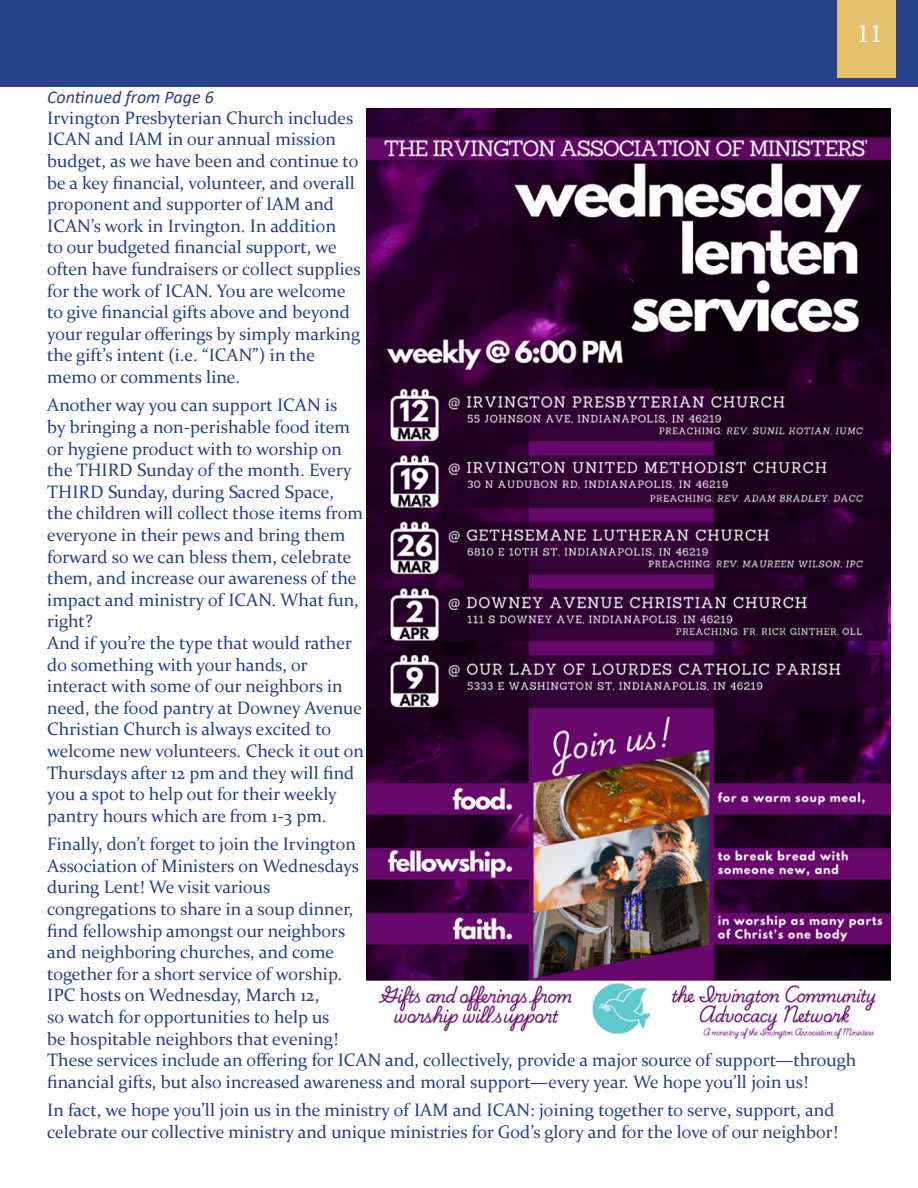
<style>
.page{position:relative;width:918px;height:1188px;background:#fff}
.page>*{position:absolute;margin:0;border:0;box-sizing:border-box;transform-origin:0 0}
.t1{font:27px "Minion Pro";color:#fff}
.Paragraph_Style_1{font:18px/21.6px "Constantia";color:#28418b}
.Paragraph_Style_1-2{font:italic 18px "Calibri";color:#28418b}
</style>
<div class="page">
<div style="left:0;top:0;width:918px;height:86px;background:#28418b"></div>
<div style="left:837px;top:0;width:58px;height:78px;background:#e6c06d"></div>
<img style="left:366px;top:109px;width:524px;height:930px">
<p class="Paragraph_Style_1-2" style="left:47px;top:85px;width:168px">Continued from Page 6</p>
<p class="t1" style="left:857px;top:15px;width:27px">11</p>
<p class="Paragraph_Style_1" style="left:47px;top:106px;width:315px">Irvington Presbyterian Church includes ICAN and IAM in our annual mission budget, as we have been and continue to be a key financial, volunteer, and overall proponent and supporter of IAM and ICAN’s work in Irvington. In addition<br>to our budgeted financial support, we often have fundraisers or collect supplies for the work of ICAN. You are welcome to give financial gifts above and beyond your regular offerings by simply marking the gift’s intent (i.e. “ICAN”) in the memo or comments line.</p>
<p class="Paragraph_Style_1" style="left:47px;top:394px;width:317px">Another way you can support ICAN is<br>by bringing a non-perishable food item or hygiene product with to worship on the THIRD Sunday of the month. Every THIRD Sunday, during Sacred Space, the children will collect those items from everyone in their pews and bring them forward so we can bless them, celebrate them, and increase our awareness of the impact and ministry of ICAN. What fun, right?</p>
<p class="Paragraph_Style_1" style="left:47px;top:631px;width:318px">And if you’re the type that would rather do something with your hands, or interact with some of our neighbors in need, the food pantry at Downey Avenue Christian Church is always excited to welcome new volunteers. Check it out on Thursdays after 12 pm and they will find you a spot to help out for their weekly pantry hours which are from 1-3 pm.</p>
<p class="Paragraph_Style_1" style="left:47px;top:832px;width:811px">Finally, don’t forget to join the Irvington<br>Association of Ministers on Wednesdays<br>during Lent! We visit various<br>congregations to share in a soup dinner,<br>find fellowship amongst our neighbors<br>and neighboring churches, and come<br>together for a short service of worship.<br>IPC hosts on Wednesday, March 12,<br>so watch for opportunities to help us<br>be hospitable neighbors that evening!<br>These services include an offering for ICAN and, collectively, provide a major source of support—through financial gifts, but also increased awareness and moral support—every year. We hope you’ll join us!</p>
<p class="Paragraph_Style_1" style="left:47px;top:1098px;width:792px">In fact, we hope you’ll join us in the ministry of IAM and ICAN: joining together to serve, support, and celebrate our collective ministry and unique ministries for God’s glory and for the love of our neighbor!</p>
</div>
